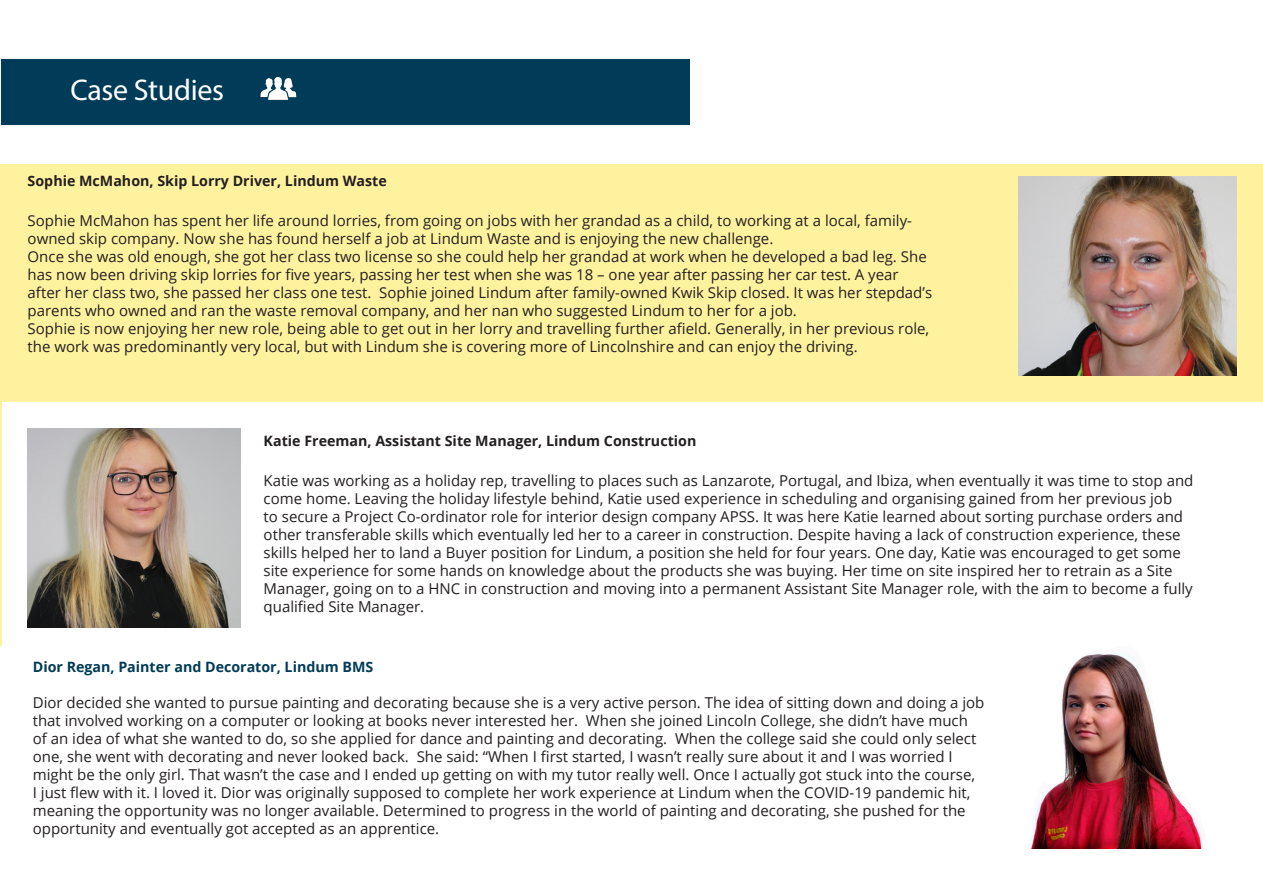
<style>
.page{position:relative;width:1263px;height:893px;background:#fff}
.page>*{position:absolute;margin:0;border:0;box-sizing:border-box;transform-origin:0 0}
.t1{font:30px "Myriad Pro";letter-spacing:-.01em;color:#fff}
.t2{font:15px/18px "Open Sans";color:#231f20}
.t3{font:700 14.25px "Open Sans";color:#231f20}
.t4{font:700 14.25px "Open Sans";color:#003b57}
</style>
<div class="page">
<hr style="left:0;top:402px;width:1px;height:244px;background:#fff29f">
<div style="left:0;top:165px;width:1263px;height:237px;background:#fff29f"></div>
<img style="left:1018px;top:177px;width:219px;height:199px">
<img style="left:28px;top:428px;width:212px;height:199px">
<div style="left:1px;top:60px;width:689px;height:65px;background:#003b57"></div>
<img style="left:1031px;top:653px;width:172px;height:196px">
<svg style="left:260px;top:77px;width:36px;height:23px"></svg>
<p class="t1" style="left:70px;top:71px;width:155px">Case Studies</p>
<p class="t3" style="left:28px;top:171px;width:361px">Sophie McMahon, Skip Lorry Driver, Lindum Waste</p>
<p class="t2" style="left:28px;top:211px;width:886px">Sophie McMahon has spent her life around lorries, from going on jobs with her grandad as a child, to working at a local, family&shy;owned skip company. Now she has found herself a job at Lindum Waste and is enjoying the new challenge.</p>
<p class="t2" style="left:28px;top:247px;width:906px">Once she was old enough, she got her class two license so she could help her grandad at work when he developed a bad leg. She has now been driving skip lorries for five years, passing her test when she was 18 – one year after passing her car test. A year after her class two, she passed her class one test. Sophie joined Lindum after family-owned Kwik Skip closed. It was her stepdad’s parents who owned and ran the waste removal company, and her nan who suggested Lindum to her for a job.</p>
<p class="t2" style="left:28px;top:319px;width:903px">Sophie is now enjoying her new role, being able to get out in her lorry and travelling further afield. Generally, in her previous role, the work was predominantly very local, but with Lindum she is covering more of Lincolnshire and can enjoy the driving.</p>
<p class="t3" style="left:264px;top:431px;width:434px">Katie Freeman, Assistant Site Manager, Lindum Construction</p>
<p class="t2" style="left:264px;top:471px;width:931px">Katie was working as a holiday rep, travelling to places such as Lanzarote, Portugal, and Ibiza, when eventually it was time to stop and come home. Leaving the holiday lifestyle behind, Katie used experience in scheduling and organising gained from her previous job<br>to secure a Project Co-ordinator role for interior design company APSS. It was here Katie learned about sorting purchase orders and other transferable skills which eventually led her to a career in construction. Despite having a lack of construction experience, these skills helped her to land a Buyer position for Lindum, a position she held for four years. One day, Katie was encouraged to get some site experience for some hands on knowledge about the products she was buying. Her time on site inspired her to retrain as a Site Manager, going on to a HNC in construction and moving into a permanent Assistant Site Manager role, with the aim to become a fully qualified Site Manager.</p>
<p class="t4" style="left:33px;top:657px;width:342px">Dior Regan, Painter and Decorator, Lindum BMS</p>
<p class="t2" style="left:33px;top:693px;width:953px">Dior decided she wanted to pursue painting and decorating because she is a very active person. The idea of sitting down and doing a job that involved working on a computer or looking at books never interested her. When she joined Lincoln College, she didn’t have much of an idea of what she wanted to do, so she applied for dance and painting and decorating. When the college said she could only select one, she went with decorating and never looked back. She said: “When I first started, I wasn’t really sure about it and I was worried I might be the only girl. That wasn’t the case and I ended up getting on with my tutor really well. Once I actually got stuck into the course,<br>I just flew with it. I loved it. Dior was originally supposed to complete her work experience at Lindum when the COVID-19 pandemic hit, meaning the opportunity was no longer available. Determined to progress in the world of painting and decorating, she pushed for the opportunity and eventually got accepted as an apprentice.</p>
</div>
